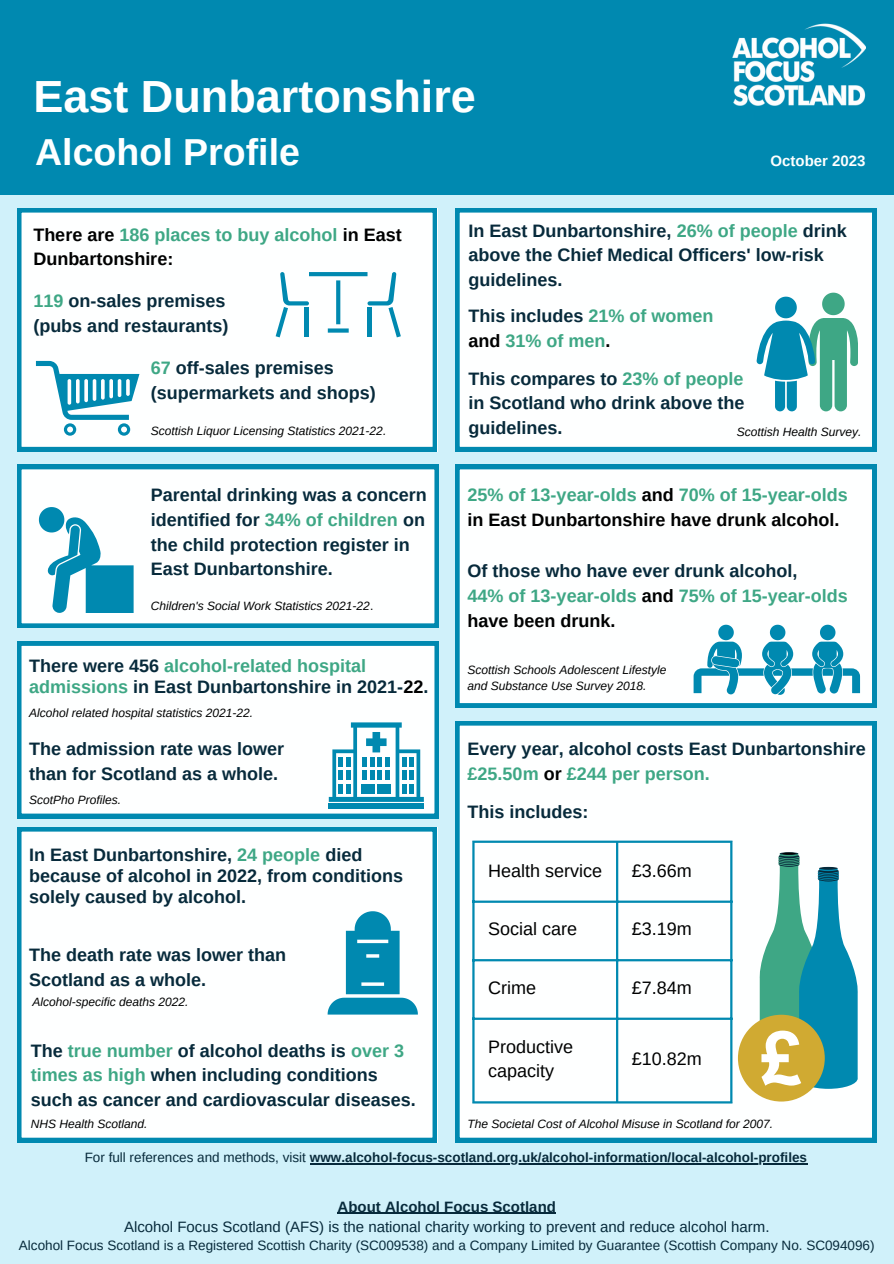
<style>
.page{position:relative;width:894px;height:1264px;background:#fff}
.page>*{position:absolute;margin:0;border:0;box-sizing:border-box;transform-origin:0 0}
.t1{font:700 45px "Arimo";color:#fff}
.t2{font:700 37.5px "Arimo";color:#feffff}
.t3{font:700 18px/24.8px "Arimo";color:#072a3b}
.t4{font:700 18px/24.8px "Arimo";color:#000}
.t5{font:700 18px/24.8px "Arimo";color:#3ea785}
.t6{font:18px/24.8px "Arimo";color:#000}
.t7{font:15px "Arimo";color:#072a3b}
.t8{font:700 15px "Arimo";color:#072a3b}
.t9{font:700 15px "Arimo";color:#feffff}
.t10{font:13.5px "Arimo";color:#072a3b}
.t11{font:700 13.5px "Arimo";color:#072a3b}
.t12{font:italic 12px/16px "Arimo";color:#000}
.s1{color:#3ea785}
.s2{font-style:normal}
.s3{color:#000}
.s4{color:#072a3b}
.s5{font-weight:400}
</style>
<div class="page">
<div style="left:0;top:0;width:893px;height:1263px;background:#d0f1fa"></div>
<div style="left:0;top:0;width:893px;height:194px;background:#0089b0"></div>
<img style="left:732px;top:23px;width:133px;height:83px">
<svg style="left:17px;top:208px;width:420px;height:243px;background:#edf7f9"></svg>
<svg style="left:36px;top:361px;width:103px;height:74px;background:#a8d7e4"></svg>
<div style="left:455px;top:721px;width:421px;height:421px;background:#feffff"></div>
<div style="left:737px;top:1014px;width:87px;height:87px;background:#d0aa32;border-radius:50%"></div>
<svg style="left:758px;top:852px;width:100px;height:236px;background:#78b6ab"></svg>
<hr style="left:472px;top:842px;width:2px;height:259px;background:#0089b0">
<hr style="left:616px;top:842px;width:2px;height:259px;background:#0089b0">
<hr style="left:730px;top:842px;width:2px;height:259px;background:#0089b0">
<hr style="left:472px;top:840px;width:260px;height:2px;background:#0089b0">
<hr style="left:472px;top:900px;width:260px;height:2px;background:#0089b0">
<hr style="left:472px;top:959px;width:260px;height:2px;background:#0089b0">
<hr style="left:472px;top:1017px;width:260px;height:2px;background:#0089b0">
<hr style="left:472px;top:1101px;width:260px;height:2px;background:#0089b0">
<svg style="left:17px;top:641px;width:422px;height:177px;background:#e8f5f8"></svg>
<svg style="left:17px;top:827px;width:420px;height:315px;background:#e3f2f6"></svg>
<svg style="left:327px;top:911px;width:90px;height:103px;background:#73bed3"></svg>
<svg style="left:17px;top:465px;width:422px;height:163px;background:#e6f4f7"></svg>
<svg style="left:35px;top:503px;width:98px;height:109px;background:#8ccadb"></svg>
<div style="left:455px;top:465px;width:421px;height:242px;background:#feffff"></div>
<svg style="left:693px;top:623px;width:166px;height:72px;background:#99d0df"></svg>
<svg style="left:329px;top:722px;width:95px;height:79px;background:#92ccdd"></svg>
<div style="left:329px;top:803px;width:95px;height:6px;background:#0089b0"></div>
<hr style="left:337px;top:1212px;width:219px;height:1px;background:#072a3b">
<svg style="left:328px;top:328px;width:20px;height:4px"></svg>
<svg style="left:336px;top:280px;width:4px;height:44px"></svg>
<svg style="left:309px;top:272px;width:58px;height:4px"></svg>
<svg style="left:275px;top:272px;width:34px;height:65px;background:#cee8f0"></svg>
<hr style="left:305px;top:307px;width:4px;height:30px;background:#0089b0">
<svg style="left:367px;top:272px;width:34px;height:65px;background:#c2e3ec"></svg>
<svg style="left:455px;top:208px;width:421px;height:243px;background:#edf7f9"></svg>
<svg style="left:756px;top:290px;width:101px;height:121px;background:#83c6c8"></svg>
<hr style="left:310px;top:1163px;width:497px;height:1px;background:#072a3b">
<p class="t1" style="left:33px;top:71px;width:444px">East Dunbartonshire</p>
<p class="t2" style="left:35px;top:131px;width:266px">Alcohol Profile</p>
<p class="t9" style="left:770px;top:153px;width:97px">October 2023</p>
<p class="t4" style="left:33px;top:222px;width:370px">There are <span class="s1">186 places to buy alcohol</span> in East<br>Dunbartonshire:</p>
<p class="t3" style="left:33px;top:288px;width:196px"><span class="s1">119</span> on-sales premises (pubs and restaurants)</p>
<p class="t3" style="left:151px;top:356px;width:226px"><span class="s1">67</span> off-sales premises (supermarkets and shops)</p>
<p class="t12" style="left:151px;top:423px;width:237px">Scottish Liquor Licensing Statistics 2021-22.</p>
<p class="t3" style="left:151px;top:482px;width:277px">Parental drinking was a concern identified for <span class="s1">34% of children</span> on the child protection register in<br>East Dunbartonshire.</p>
<p class="t12" style="left:151px;top:598px;width:224px">Children's Social Work Statistics 2021-22<span class="s2">.</span></p>
<p class="t3" style="left:29px;top:655px;width:401px;line-height:21.3px">There were 456 <span class="s1">alcohol-related hospital admissions</span> in East Dunbartonshire in 2021-<span class="s3">22</span>.</p>
<p class="t12" style="left:29px;top:705px;width:225px">Alcohol related hospital statistics 2021-22.</p>
<p class="t3" style="left:29px;top:736px;width:256px">The admission rate was lower than for Scotland as a whole.</p>
<p class="t12" style="left:29px;top:792px;width:93px">ScotPho Profiles.</p>
<p class="t3" style="left:29px;top:843px;width:375px;line-height:21.3px">In East Dunbartonshire, <span class="s1">24 people</span> died because of alcohol in 2022, from conditions solely caused by alcohol.</p>
<p class="t3" style="left:29px;top:942px;width:258px">The death rate was lower than<br>Scotland as a whole.</p>
<p class="t12" style="left:32px;top:993px;width:158px">Alcohol-specific deaths 2022.</p>
<p class="t3" style="left:31px;top:1037px;width:386px">The <span class="s1">true number</span> of alcohol deaths is <span class="s1">over 3 times as high</span> when including conditions such as cancer and cardiovascular diseases.</p>
<p class="t12" style="left:31px;top:1115px;width:118px">NHS Health Scotland.</p>
<p class="t3" style="left:468px;top:218px;width:380px">In East Dunbartonshire, <span class="s1">26% of people</span> drink above the Chief Medical Officers' low-risk guidelines.</p>
<p class="t5" style="left:468px;top:303px;width:246px"><span class="s4">This includes</span> 21% of women <span class="s3">and</span> 31% of men<span class="s3">.</span></p>
<p class="t3" style="left:468px;top:366px;width:277px;text-align:justify">This compares to <span class="s1">23% of people </span>in Scotland who drink above the guidelines.</p>
<p class="t12" style="left:736px;top:423px;width:126px">Scottish Health Survey.</p>
<p class="t4" style="left:467px;top:482px;width:382px"><span class="s1">25% of 13-year-olds</span> and <span class="s1">70% of 15-year-olds </span>in East Dunbartonshire have drunk alcohol.</p>
<p class="t3" style="left:467px;top:558px;width:331px">Of those who have ever drunk alcohol,</p>
<p class="t5" style="left:467px;top:583px;width:382px">44% of 13-year-olds <span class="s3">and</span> 75% of 15-year-olds <span class="s3">have been drunk.</span></p>
<p class="t12" style="left:467px;top:662px;width:200px">Scottish Schools Adolescent Lifestyle and Substance Use Survey 2018.</p>
<p class="t3" style="left:467px;top:736px;width:399px">Every year, alcohol costs East Dunbartonshire <span class="s1">£25.50m</span> <span class="s3">or</span> <span class="s1">£244 per person.</span></p>
<p class="t3" style="left:467px;top:799px;width:122px">This includes:</p>
<p class="t6" style="left:488px;top:858px;width:115px">Health service</p>
<p class="t6" style="left:631px;top:858px;width:62px">£3.66m</p>
<p class="t6" style="left:488px;top:916px;width:90px">Social care</p>
<p class="t6" style="left:631px;top:916px;width:62px">£3.19m</p>
<p class="t6" style="left:488px;top:975px;width:49px">Crime</p>
<p class="t6" style="left:631px;top:975px;width:62px">£7.84m</p>
<p class="t6" style="left:488px;top:1033px;width:86px">Productive capacity</p>
<p class="t6" style="left:631px;top:1046px;width:72px">£10.82m</p>
<p class="t12" style="left:467px;top:1115px;width:307px">The Societal Cost of Alcohol Misuse in Scotland for 2007.</p>
<p class="t11" style="left:85px;top:1149px;width:723px"><span class="s5">For full references and methods, visit</span> www.alcohol-focus-scotland.org.uk/alcohol-information/local-alcohol-profiles</p>
<p class="t8" style="left:337px;top:1198px;width:220px">About Alcohol Focus Scotland</p>
<p class="t7" style="left:124px;top:1218px;width:646px">Alcohol Focus Scotland (AFS) is the national charity working to prevent and reduce alcohol harm.</p>
<p class="t10" style="left:19px;top:1237px;width:856px">Alcohol Focus Scotland is a Registered Scottish Charity (SC009538) and a Company Limited by Guarantee (Scottish Company No. SC094096)</p>
</div>
